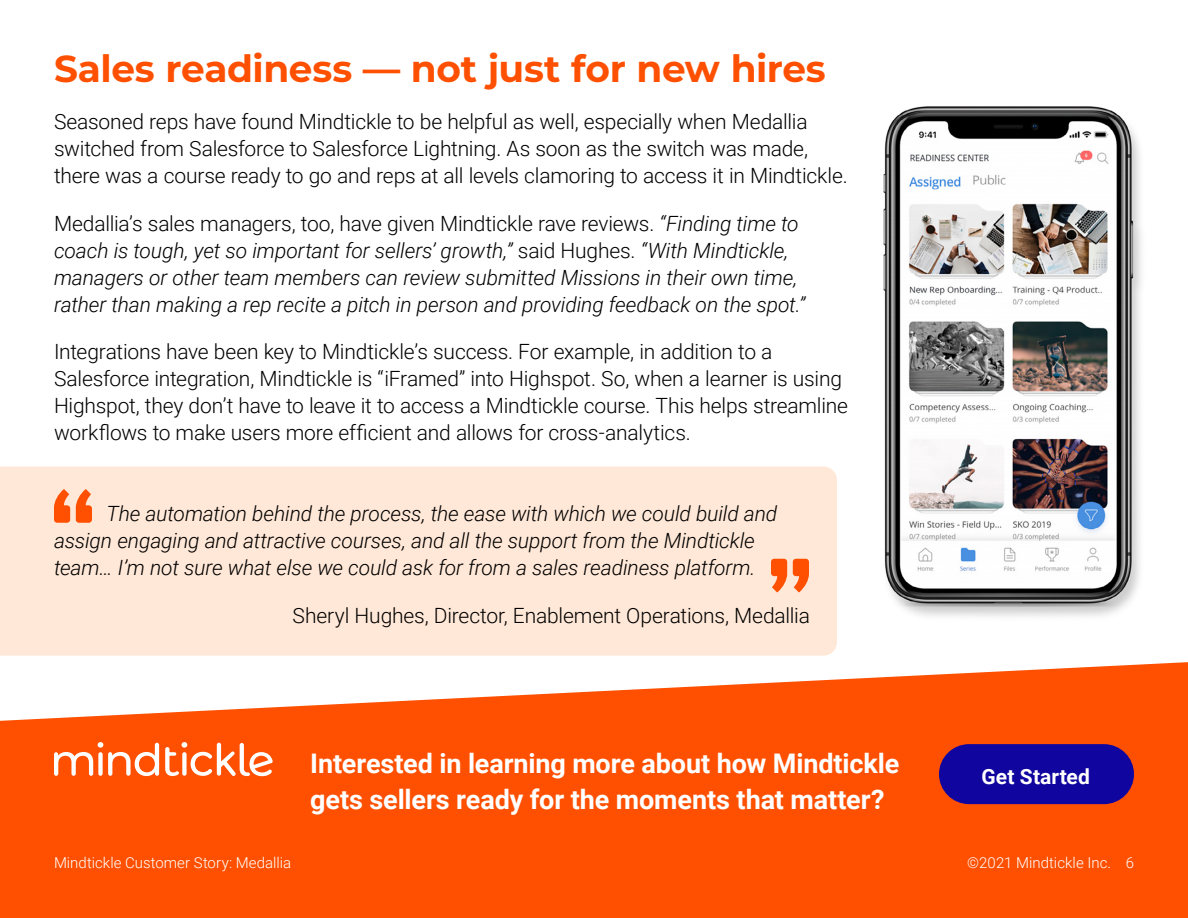
<style>
.page{position:relative;width:1188px;height:918px;background:#fff}
.page>*{position:absolute;margin:0;border:0;box-sizing:border-box;transform-origin:0 0}
.t1{font:700 37.5px "Montserrat";letter-spacing:-.01em;color:#fe5000}
.t2{font:700 27px/36px "Roboto";letter-spacing:-.005em;color:#fff}
.t3{font:300 21px/27px "Roboto";letter-spacing:-.01em;color:#000}
.t4{font:italic 300 21px/27px "Roboto";letter-spacing:-.005em;color:#000}
.t5{font:700 21px "Roboto";letter-spacing:.005em;color:#fff}
.t6{font:300 15px "Roboto";color:#fff}
.s1{font-style:normal}
</style>
<div class="page">
<svg style="left:0;top:662px;width:1188px;height:256px;background:#fe651f"></svg>
<svg style="left:54px;top:742px;width:219px;height:34px"></svg>
<div style="left:0;top:466px;width:837px;height:190px;background:#ffe8d7"></div>
<svg style="left:54px;top:489px;width:16px;height:34px"></svg>
<svg style="left:76px;top:489px;width:16px;height:34px"></svg>
<svg style="left:793px;top:559px;width:16px;height:34px"></svg>
<svg style="left:771px;top:559px;width:16px;height:34px"></svg>
<img style="left:883px;top:106px;width:259px;height:511px">
<div style="left:939px;top:744px;width:195px;height:60px;background:#10069f;border-radius:30px"></div>
<h1 class="t1" style="left:54px;top:42px;width:773px">Sales readiness — not just for new hires</h1>
<p class="t3" style="left:54px;top:108px;width:795px">Seasoned reps have found Mindtickle to be helpful as well, especially when Medallia switched from Salesforce to Salesforce Lightning. As soon as the switch was made, there was a course ready to go and reps at all levels clamoring to access it in Mindtickle.</p>
<p class="t4" style="left:54px;top:209px;width:753px"><span class="s1">Medallia’s sales managers, too, have given Mindtickle rave reviews.</span> “Finding time to coach is tough, yet so important for sellers’ growth,” <span class="s1">said Hughes.</span> “With Mindtickle, managers or other team members can review submitted Missions in their own time, rather than making a rep recite a pitch in person and providing feedback on the spot.”</p>
<p class="t3" style="left:54px;top:337px;width:796px">Integrations have been key to Mindtickle’s success. For example, in addition to a Salesforce integration, Mindtickle is “iFramed” into Highspot. So, when a learner is using Highspot, they don’t have to leave it to access a Mindtickle course. This helps streamline workflows to make users more efficient and allows for cross-analytics.</p>
<p class="t4" style="left:54px;top:500px;width:725px;text-indent:52px">The automation behind the process, the ease with which we could build and assign engaging and attractive courses, and all the support from the Mindtickle team… I’m not sure what else we could ask for from a sales readiness platform.</p>
<p class="t3" style="left:293px;top:601px;width:519px">Sheryl Hughes, Director, Enablement Operations, Medallia</p>
<p class="t2" style="left:310px;top:745px;width:591px">Interested in learning more about how Mindtickle gets sellers ready for the moments that matter?</p>
<p class="t5" style="left:982px;top:761px;width:110px">Get Started</p>
<p class="t6" style="left:54px;top:853px;width:239px">Mindtickle Customer Story: Medallia</p>
<p class="t6" style="left:967px;top:853px;width:168px">©2021 Mindtickle Inc. 6</p>
</div>
